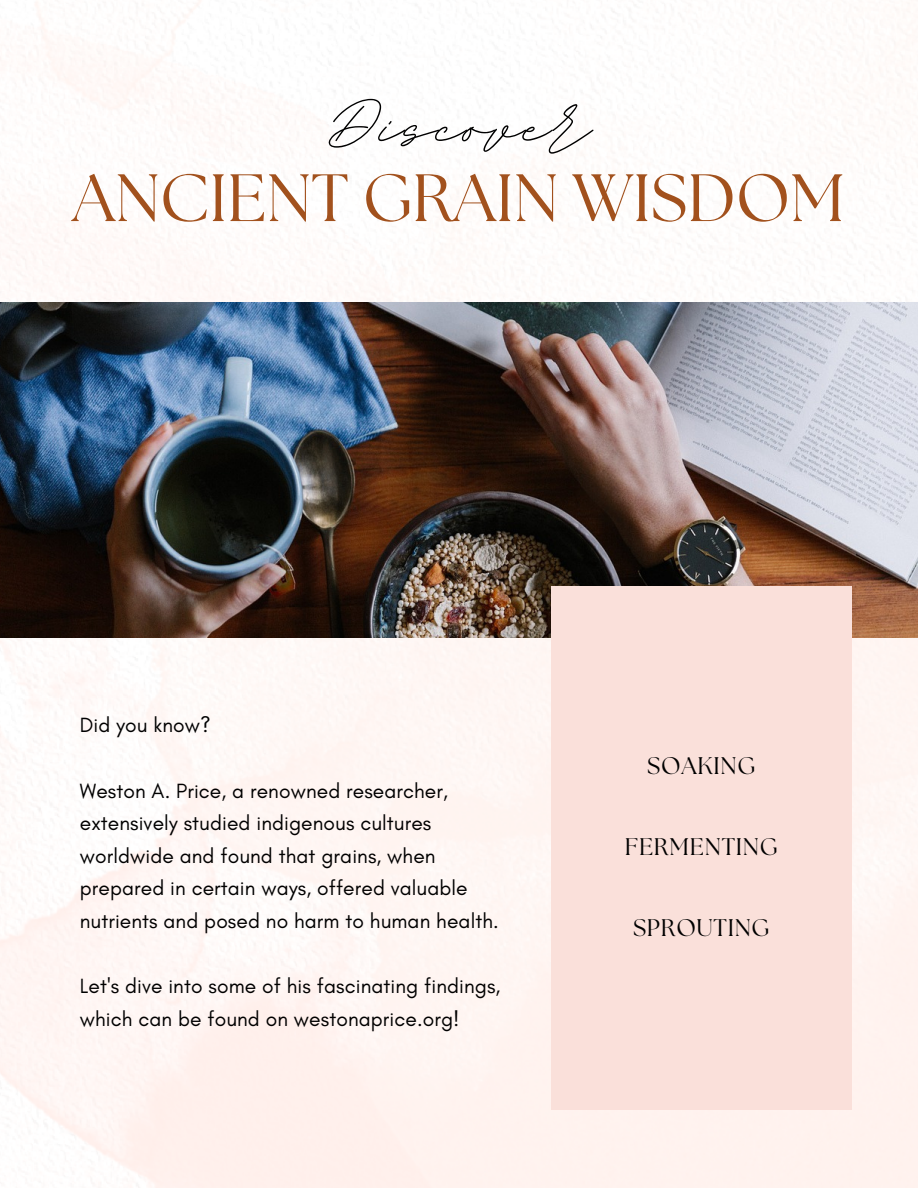
<style>
.page{position:relative;width:918px;height:1188px;background:#fff}
.page>*{position:absolute;margin:0;border:0;box-sizing:border-box;transform-origin:0 0}
.t1{font:123.15px "BD Script";letter-spacing:.01em;color:#000}
.t2{font:66.75px "The Seasons";color:#a2511d}
.t3{font:24px "The Seasons";letter-spacing:.03em;color:#000}
.t4{font:21px/32.7px "Glacial Indifference";letter-spacing:.005em;color:#000}
</style>
<div class="page">
<img style="left:0;top:0;width:918px;height:1188px">
<img style="left:0;top:302px;width:918px;height:335px">
<div style="left:551px;top:586px;width:300px;height:524px;background:#fae0da"></div>
<p class="t1" style="left:328px;top:43px;width:264px">Discover</p>
<p class="t2" style="left:72px;top:168px;width:775px">ANCIENT GRAIN WISDOM</p>
<p class="t4" style="left:80px;top:709px;width:132px">Did you know?</p>
<p class="t4" style="left:80px;top:774px;width:420px">Weston A. Price, a renowned researcher, extensively studied indigenous cultures worldwide and found that grains, when prepared in certain ways, offered valuable nutrients and posed no harm to human health.</p>
<p class="t4" style="left:80px;top:970px;width:422px">Let's dive into some of his fascinating findings, which can be found on westonaprice.org!</p>
<p class="t3" style="left:647px;top:755px;width:110px">SOAKING</p>
<p class="t3" style="left:625px;top:836px;width:154px">FERMENTING</p>
<p class="t3" style="left:633px;top:917px;width:138px">SPROUTING</p>
</div>
